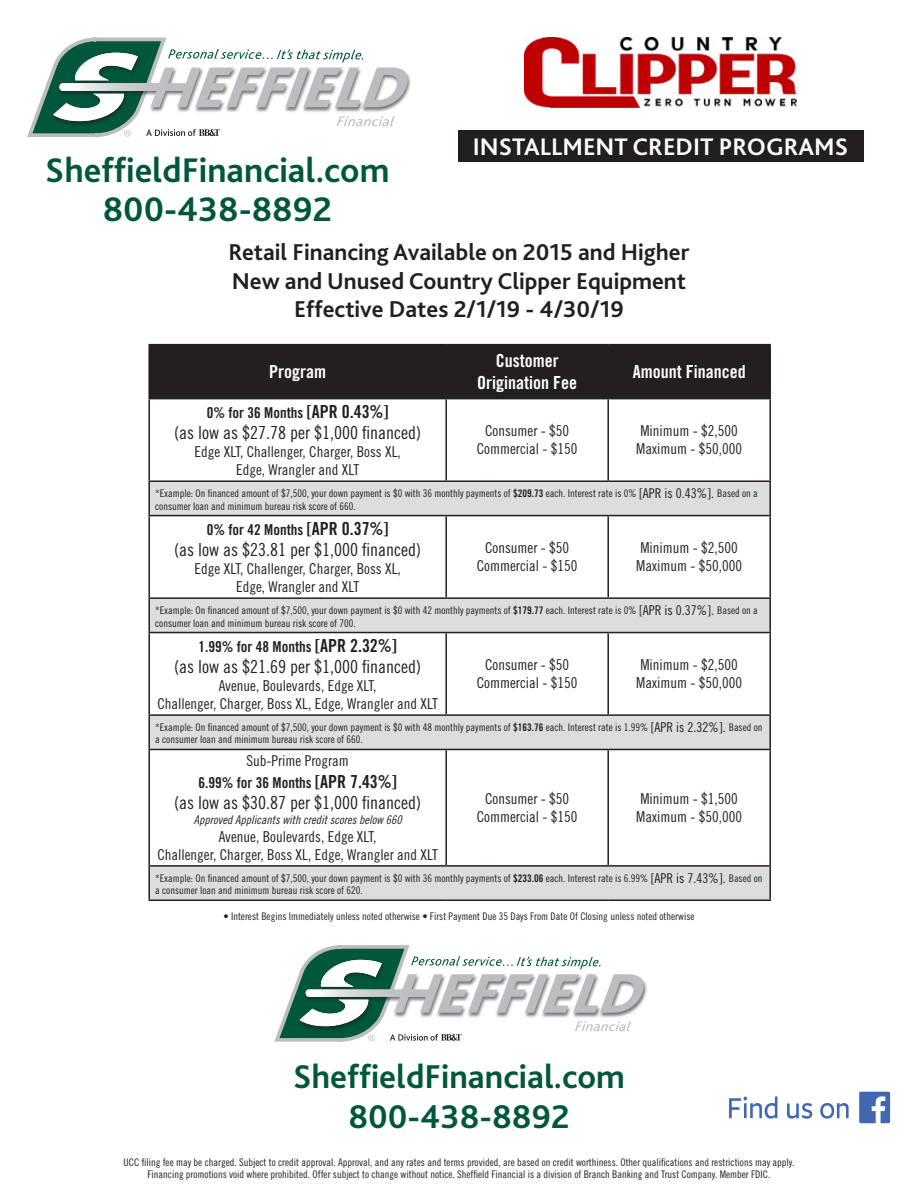
<style>
.page{position:relative;width:918px;height:1188px;background:#fff}
.page>*{position:absolute;margin:0;border:0;box-sizing:border-box;transform-origin:0 0}
.t1{font:700 35.7px "Bliss 2";color:#00573c}
.t2{font:700 34.5px "Bliss 2";color:#00573c}
.t3{font:700 25.05px "Bliss 2";color:#fff}
.t4{font:700 24px "Bliss 2";color:#231f20}
.t5{font:18px "Trade Gothic LT Std Cn 18";color:#231f20}
.t6{font:18px "Trade Gothic LT Std Bd Cn 20";color:#fff}
.t7{font:15px "Trade Gothic LT Std Cn 18";color:#231f20}
.t8{font:15px "Trade Gothic LT Std Bd Cn 20";color:#231f20}
.t9{font:12px "Trade Gothic LT Std Cn 18 Obl";color:#231f20}
.t10{font:10.5px/12.6px "Trade Gothic LT Std Cn 18";color:#231f20}
.s1{font-size:18px}
.s2{font-family:"Trade Gothic LT Std Bd Cn 20"}
.s3{font-size:13.5px}
</style>
<div class="page">
<img style="left:525px;top:38px;width:271px;height:69px">
<div style="left:458px;top:131px;width:405px;height:31px;background:#231f20"></div>
<svg style="left:27px;top:37px;width:384px;height:101px"></svg>
<div style="left:150px;top:345px;width:619px;height:53px;background:#231f20"></div>
<svg style="left:150px;top:482px;width:619px;height:417px"></svg>
<hr style="left:148px;top:344px;width:298px;height:1px;background:#231f20">
<hr style="left:148px;top:345px;width:2px;height:53px;background:#231f20">
<hr style="left:446px;top:344px;width:162px;height:1px;background:#231f20">
<hr style="left:445px;top:345px;width:2px;height:53px;background:#231f20">
<hr style="left:608px;top:344px;width:163px;height:1px;background:#231f20">
<hr style="left:607px;top:345px;width:2px;height:53px;background:#231f20">
<hr style="left:769px;top:345px;width:2px;height:53px;background:#231f20">
<hr style="left:148px;top:398px;width:298px;height:1px;background:#231f20">
<hr style="left:148px;top:399px;width:2px;height:81px;background:#231f20">
<hr style="left:446px;top:398px;width:162px;height:1px;background:#231f20">
<hr style="left:445px;top:399px;width:2px;height:81px;background:#231f20">
<hr style="left:608px;top:398px;width:163px;height:1px;background:#231f20">
<hr style="left:607px;top:399px;width:2px;height:81px;background:#231f20">
<hr style="left:769px;top:399px;width:2px;height:81px;background:#231f20">
<hr style="left:148px;top:480px;width:298px;height:2px;background:#231f20">
<hr style="left:148px;top:482px;width:2px;height:33px;background:#231f20">
<hr style="left:446px;top:480px;width:162px;height:2px;background:#231f20">
<hr style="left:608px;top:480px;width:163px;height:2px;background:#231f20">
<hr style="left:769px;top:482px;width:2px;height:33px;background:#231f20">
<hr style="left:148px;top:515px;width:298px;height:1px;background:#231f20">
<hr style="left:148px;top:516px;width:2px;height:81px;background:#231f20">
<hr style="left:446px;top:515px;width:162px;height:1px;background:#231f20">
<hr style="left:445px;top:516px;width:2px;height:81px;background:#231f20">
<hr style="left:608px;top:515px;width:163px;height:1px;background:#231f20">
<hr style="left:607px;top:516px;width:2px;height:81px;background:#231f20">
<hr style="left:769px;top:516px;width:2px;height:81px;background:#231f20">
<hr style="left:148px;top:597px;width:298px;height:2px;background:#231f20">
<hr style="left:148px;top:599px;width:2px;height:33px;background:#231f20">
<hr style="left:446px;top:597px;width:162px;height:2px;background:#231f20">
<hr style="left:608px;top:597px;width:163px;height:2px;background:#231f20">
<hr style="left:769px;top:599px;width:2px;height:33px;background:#231f20">
<hr style="left:148px;top:632px;width:298px;height:1px;background:#231f20">
<hr style="left:148px;top:633px;width:2px;height:81px;background:#231f20">
<hr style="left:446px;top:632px;width:162px;height:1px;background:#231f20">
<hr style="left:445px;top:633px;width:2px;height:81px;background:#231f20">
<hr style="left:608px;top:632px;width:163px;height:1px;background:#231f20">
<hr style="left:607px;top:633px;width:2px;height:81px;background:#231f20">
<hr style="left:769px;top:633px;width:2px;height:81px;background:#231f20">
<hr style="left:148px;top:714px;width:298px;height:2px;background:#231f20">
<hr style="left:148px;top:716px;width:2px;height:33px;background:#231f20">
<hr style="left:446px;top:714px;width:162px;height:2px;background:#231f20">
<hr style="left:608px;top:714px;width:163px;height:2px;background:#231f20">
<hr style="left:769px;top:716px;width:2px;height:33px;background:#231f20">
<hr style="left:148px;top:749px;width:298px;height:1px;background:#231f20">
<hr style="left:148px;top:750px;width:2px;height:115px;background:#231f20">
<hr style="left:446px;top:749px;width:162px;height:1px;background:#231f20">
<hr style="left:445px;top:750px;width:2px;height:115px;background:#231f20">
<hr style="left:608px;top:749px;width:163px;height:1px;background:#231f20">
<hr style="left:607px;top:750px;width:2px;height:115px;background:#231f20">
<hr style="left:769px;top:750px;width:2px;height:115px;background:#231f20">
<hr style="left:148px;top:865px;width:298px;height:2px;background:#231f20">
<hr style="left:148px;top:867px;width:2px;height:32px;background:#231f20">
<hr style="left:608px;top:865px;width:163px;height:2px;background:#231f20">
<hr style="left:769px;top:867px;width:2px;height:32px;background:#231f20">
<hr style="left:148px;top:899px;width:298px;height:2px;background:#231f20">
<hr style="left:608px;top:899px;width:163px;height:2px;background:#231f20">
<svg style="left:268px;top:845px;width:379px;height:197px"></svg>
<img style="left:729px;top:1092px;width:162px;height:32px">
<p class="t1" style="left:45px;top:148px;width:346px">SheffieldFinancial.com</p>
<p class="t1" style="left:103px;top:187px;width:231px">800-438-8892</p>
<p class="t3" style="left:473px;top:131px;width:377px">INSTALLMENT CREDIT PROGRAMS</p>
<p class="t4" style="left:228px;top:237px;width:463px">Retail Financing Available on 2015 and Higher</p>
<p class="t4" style="left:232px;top:266px;width:456px">New and Unused Country Clipper Equipment</p>
<p class="t4" style="left:294px;top:294px;width:331px">Effective Dates 2/1/19 - 4/30/19</p>
<p class="t6" style="left:269px;top:361px;width:58px">Program</p>
<p class="t6" style="left:496px;top:350px;width:64px">Customer</p>
<p class="t6" style="left:477px;top:372px;width:101px">Origination Fee</p>
<p class="t6" style="left:633px;top:361px;width:114px">Amount Financed</p>
<p class="t8" style="left:207px;top:403px;width:183px">0% for 36 Months <span class="s1">[APR 0.43%]</span></p>
<p class="t5" style="left:174px;top:422px;width:248px">(as low as $27.78 per $1,000 financed)</p>
<p class="t7" style="left:195px;top:443px;width:208px">Edge XLT, Challenger, Charger, Boss XL,</p>
<p class="t7" style="left:236px;top:461px;width:125px">Edge, Wrangler and XLT</p>
<p class="t7" style="left:640px;top:422px;width:99px">Minimum - $2,500</p>
<p class="t7" style="left:636px;top:440px;width:107px">Maximum - $50,000</p>
<p class="t10" style="left:155px;top:487px;width:604px">*Example: On financed amount of $7,500, your down payment is $0 with 36 monthly payments of <span class="s2">$209.73</span> each. Interest rate is 0% <span class="s3">[APR is 0.43%].</span> Based on a consumer loan and minimum bureau risk score of 660.</p>
<p class="t8" style="left:207px;top:520px;width:183px">0% for 42 Months <span class="s1">[APR 0.37%]</span></p>
<p class="t5" style="left:174px;top:539px;width:248px">(as low as $23.81 per $1,000 financed)</p>
<p class="t7" style="left:195px;top:560px;width:208px">Edge XLT, Challenger, Charger, Boss XL,</p>
<p class="t7" style="left:236px;top:578px;width:125px">Edge, Wrangler and XLT</p>
<p class="t7" style="left:485px;top:422px;width:86px">Consumer - $50</p>
<p class="t7" style="left:477px;top:440px;width:102px">Commercial - $150</p>
<p class="t7" style="left:640px;top:539px;width:99px">Minimum - $2,500</p>
<p class="t7" style="left:636px;top:557px;width:107px">Maximum - $50,000</p>
<p class="t10" style="left:155px;top:604px;width:604px">*Example: On financed amount of $7,500, your down payment is $0 with 42 monthly payments of <span class="s2">$179.77</span> each. Interest rate is 0% <span class="s3">[APR is 0.37%].</span> Based on a consumer loan and minimum bureau risk score of 700.</p>
<p class="t8" style="left:198px;top:637px;width:200px">1.99% for 48 Months <span class="s1">[APR 2.32%]</span></p>
<p class="t5" style="left:174px;top:656px;width:248px">(as low as $21.69 per $1,000 financed)</p>
<p class="t7" style="left:219px;top:677px;width:159px">Avenue, Boulevards, Edge XLT,</p>
<p class="t7" style="left:157px;top:695px;width:282px">Challenger, Charger, Boss XL, Edge, Wrangler and XLT</p>
<p class="t7" style="left:485px;top:539px;width:86px">Consumer - $50</p>
<p class="t7" style="left:477px;top:557px;width:102px">Commercial - $150</p>
<p class="t7" style="left:640px;top:656px;width:99px">Minimum - $2,500</p>
<p class="t7" style="left:636px;top:674px;width:107px">Maximum - $50,000</p>
<p class="t10" style="left:155px;top:721px;width:609px">*Example: On financed amount of $7,500, your down payment is $0 with 48 monthly payments of <span class="s2">$163.76</span> each. Interest rate is 1.99% <span class="s3">[APR is 2.32%].</span> Based on a consumer loan and minimum bureau risk score of 660.</p>
<p class="t7" style="left:246px;top:752px;width:104px">Sub-Prime Program</p>
<p class="t8" style="left:198px;top:773px;width:200px">6.99% for 36 Months <span class="s1">[APR 7.43%]</span></p>
<p class="t5" style="left:174px;top:792px;width:248px">(as low as $30.87 per $1,000 financed)</p>
<p class="t9" style="left:194px;top:812px;width:209px">Approved Applicants with credit scores below 660</p>
<p class="t7" style="left:219px;top:828px;width:159px">Avenue, Boulevards, Edge XLT,</p>
<p class="t7" style="left:157px;top:846px;width:282px">Challenger, Charger, Boss XL, Edge, Wrangler and XLT</p>
<p class="t7" style="left:485px;top:656px;width:86px">Consumer - $50</p>
<p class="t7" style="left:477px;top:674px;width:102px">Commercial - $150</p>
<p class="t7" style="left:485px;top:790px;width:86px">Consumer - $50</p>
<p class="t7" style="left:477px;top:808px;width:102px">Commercial - $150</p>
<p class="t7" style="left:640px;top:790px;width:99px">Minimum - $1,500</p>
<p class="t7" style="left:636px;top:808px;width:107px">Maximum - $50,000</p>
<p class="t10" style="left:155px;top:871px;width:609px">*Example: On financed amount of $7,500, your down payment is $0 with 36 monthly payments of <span class="s2">$233.06</span> each. Interest rate is 6.99% <span class="s3">[APR is 7.43%].</span> Based on a consumer loan and minimum bureau risk score of 620.</p>
<p class="t10" style="left:223px;top:910px;width:473px">• Interest Begins Immediately unless noted otherwise • First Payment Due 35 Days From Date Of Closing unless noted otherwise</p>
<p class="t2" style="left:293px;top:1055px;width:333px">SheffieldFinancial.com</p>
<p class="t2" style="left:348px;top:1095px;width:223px">800-438-8892</p>
<p class="t10" style="left:124px;top:1156px;width:672px">UCC filing fee may be charged. Subject to credit approval. Approval, and any rates and terms provided, are based on credit worthiness. Other qualifications and restrictions may apply.</p>
<p class="t10" style="left:148px;top:1168px;width:624px">Financing promotions void where prohibited. Offer subject to change without notice. Sheffield Financial is a division of Branch Banking and Trust Company. Member FDIC.</p>
</div>
